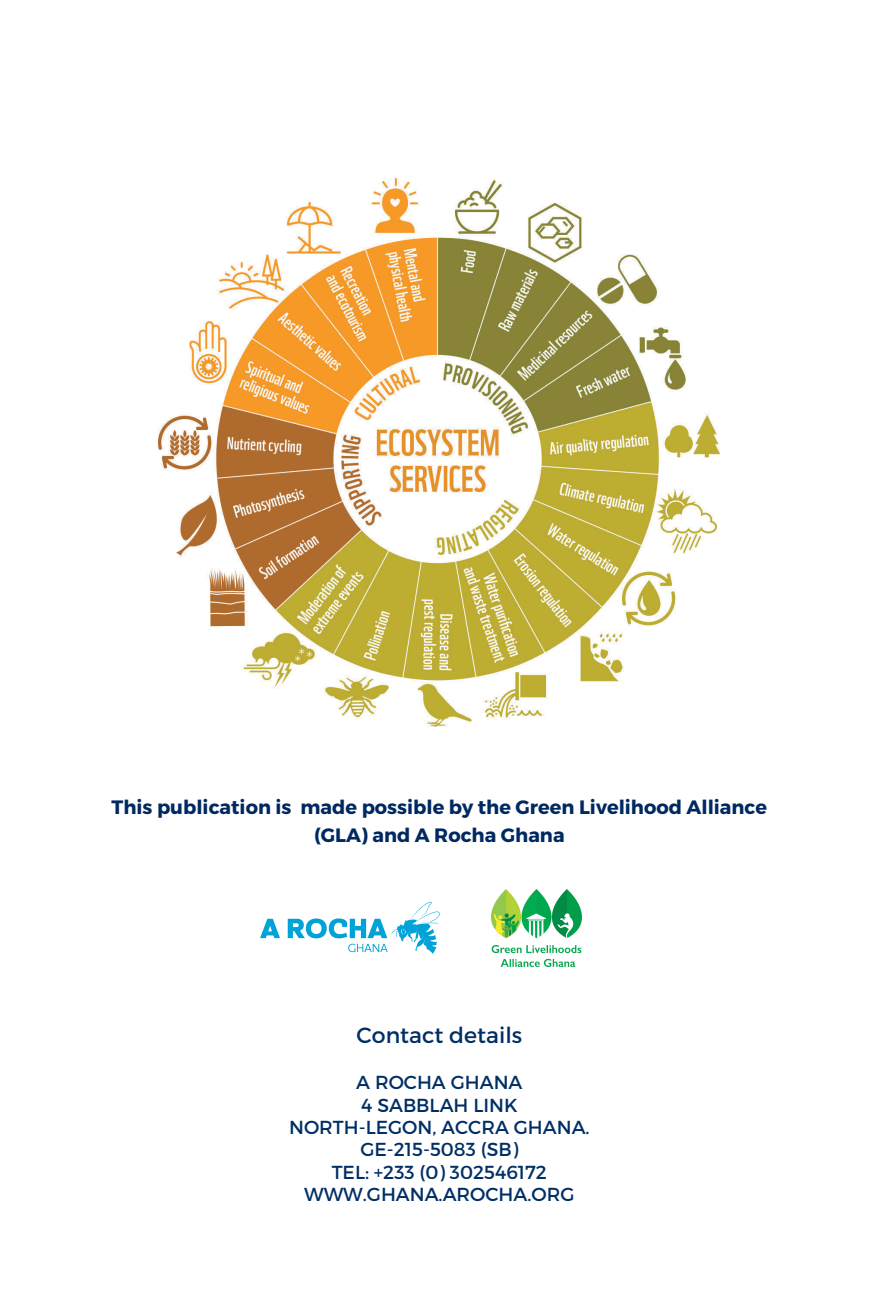
<style>
.page{position:relative;width:878px;height:1304px;background:#fff}
.page>*{position:absolute;margin:0;border:0;box-sizing:border-box;transform-origin:0 0}
.t1{font:22px "Montserrat";color:#002f65}
.t2{font:700 19.4px/28.4px "Montserrat";color:#002961;text-align:center}
.t3{font:18.8px/22.4px "Montserrat";color:#002f65;text-align:center}
</style>
<div class="page">
<img style="left:159px;top:179px;width:561px;height:547px">
<img style="left:491px;top:889px;width:90px;height:77px">
<svg style="left:260px;top:901px;width:180px;height:53px"></svg>
<p class="t2" style="left:112px;top:791px;width:657px">This publication is made possible by the Green Livelihood Alliance (GLA) and A Rocha Ghana</p>
<p class="t1" style="left:357px;top:1020px;width:167px">Contact details</p>
<h1 class="t3" style="left:289px;top:1070px;width:302px">A ROCHA GHANA<br>4 SABBLAH LINK<br>NORTH-LEGON, ACCRA GHANA.<br>GE-215-5083 (SB)<br>TEL: +233 (0) 302546172<br>WWW.GHANA.AROCHA.ORG</h1>
</div>
